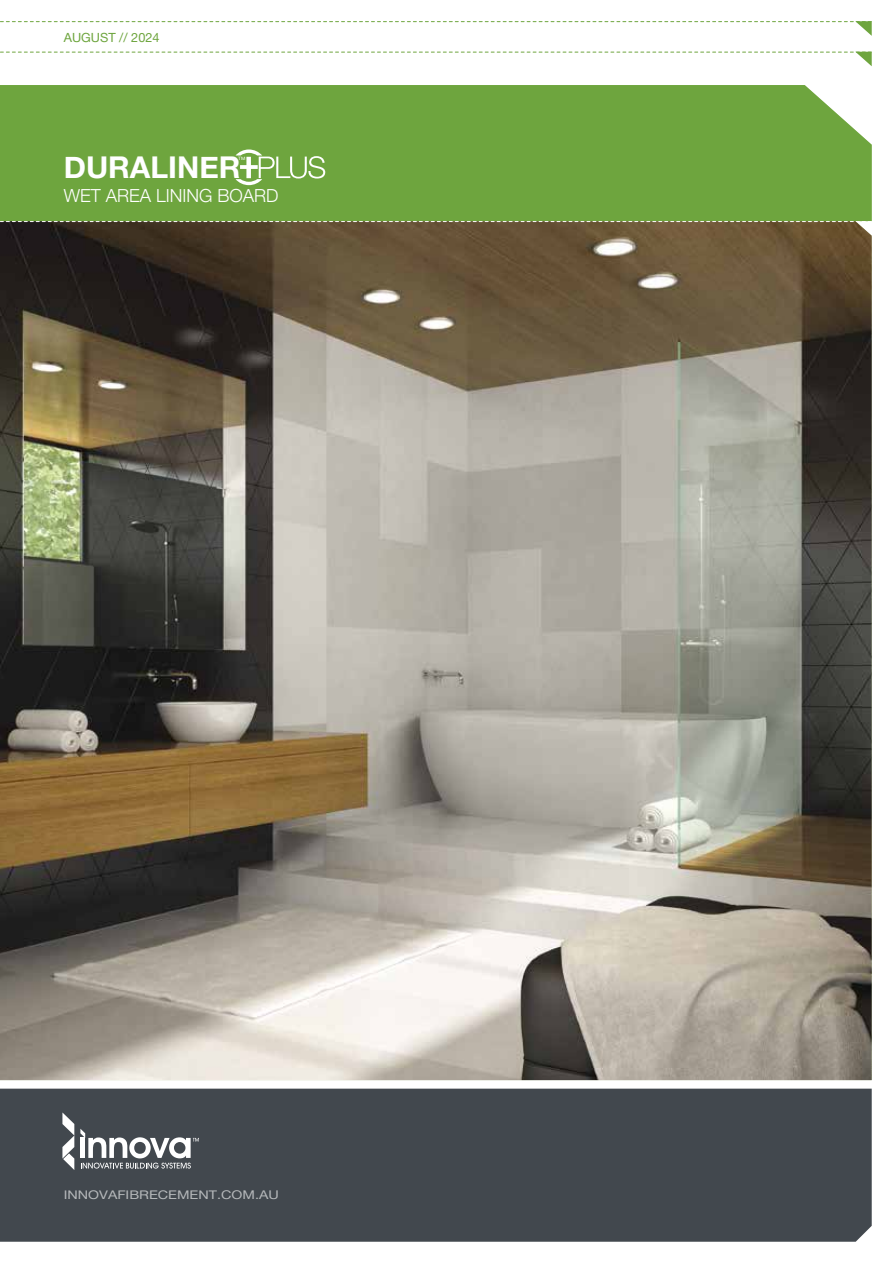
<style>
.page{position:relative;width:893px;height:1263px;background:#fff}
.page>*{position:absolute;margin:0;border:0;box-sizing:border-box;transform-origin:0 0}
.t1{font:700 30px "Helvetica Neue";color:#fff}
.t2{font:300 18px "Helvetica Neue";color:#fff}
.t3{font:12.75px "Helvetica Neue";color:#6ea53e}
.t4{font:12px "Helvetica Neue";color:#b5b8ba;scale:1.2 1}
.t5{font:4.5px "Helvetica Neue";color:#fff;scale:1.1 1}
.s1{font-style:inherit}
</style>
<div class="page">
<img style="left:0;top:221px;width:872px;height:859px">
<div style="left:0;top:85px;width:872px;height:136px;background:#6ea53e"></div>
<div style="left:0;top:1089px;width:872px;height:153px;background:#42484e"></div>
<svg style="left:0;top:21px;width:872px;height:15px"></svg>
<svg style="left:0;top:52px;width:872px;height:14px"></svg>
<svg style="left:0;top:221px;width:871px;height:1px"></svg>
<svg style="left:235px;top:149px;width:90px;height:36px;background:#8cb867"></svg>
<svg style="left:80px;top:1129px;width:119px;height:39px"></svg>
<svg style="left:62px;top:1112px;width:12px;height:58px"></svg>
<p class="t3" style="left:64px;top:28px;width:97px">AUGUST <span class="s1">//</span> 2024</p>
<h1 class="t1" style="left:64px;top:144px;width:178px">DURALINER</h1>
<h2 class="t2" style="left:64px;top:181px;width:216px">WET AREA LINING BOARD</h2>
<p class="t5" style="left:238px;top:155px;width:8px">TM</p>
<p class="t4" style="left:64px;top:1186px;width:181px">INNOVAFIBRECEMENT<span class="s1">.COM.AU</span></p>
</div>
